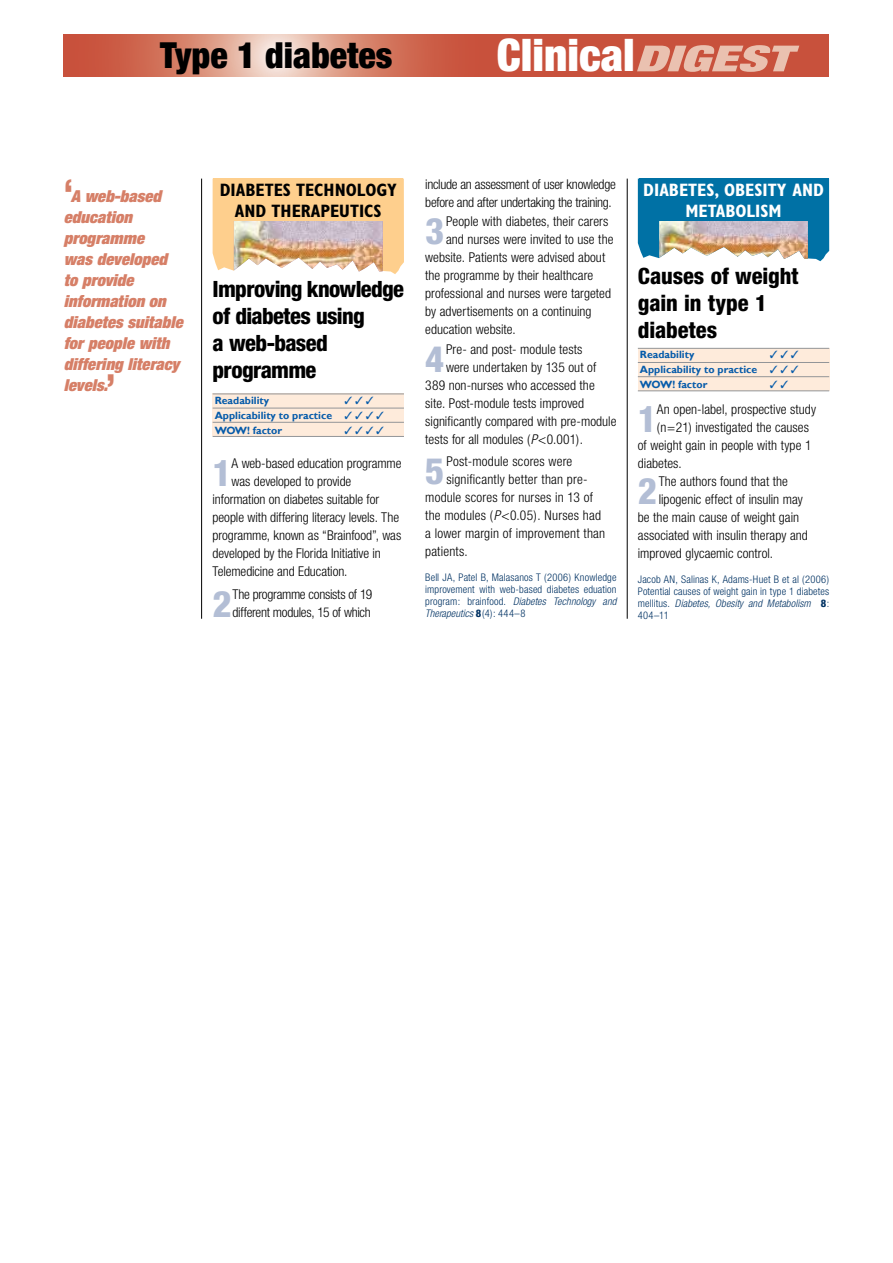
<style>
.page{position:relative;width:893px;height:1263px;background:#fff}
.page>*{position:absolute;margin:0;border:0;box-sizing:border-box;transform-origin:0 0}
.t1{font:900 condensed 45px "Helvetica Neue";color:#fff}
.t2{font:800 condensed 36.6px "Helvetica Neue";color:#b3bed5}
.t3{font:900 condensed 36px "Helvetica Neue";color:#000}
.t4{font:800 condensed 22.5px/27px "Helvetica Neue";letter-spacing:-.025em;color:#000}
.t5{font:800 condensed 22.5px/27px "Helvetica Neue";color:#000}
.t6{font:700 condensed 18px/21px "Gill Sans";color:#000;text-align:center}
.t7{font:700 condensed 18px/21px "Gill Sans";color:#fff;text-align:center}
.t8{font:italic 900 expanded 16.5px/21px "Helvetica Neue";letter-spacing:.005em;color:#d67f67}
.t9{font:300 condensed 13.5px "Helvetica Neue";color:#000}
.t10{font:300 condensed 13.5px/18px "Helvetica Neue";letter-spacing:-.02em;color:#000}
.t11{font:300 condensed 10.5px/12px "Helvetica Neue";letter-spacing:.015em;color:#003263;text-align:justify}
.t12{font:700 10.5px/15px "Gill Sans";color:#065baa}
.t13{font:10.5px "Zapf Dingbats ITC";color:#065baa}
.s1{font-style:italic;font-stretch:expanded;font-size:36px;color:#eac1b0}
.s2{font-weight:800;font-style:normal;font-stretch:condensed;font-size:36px}
.s3{font-style:italic}
.s4{font-weight:800}
</style>
<div class="page">
<div style="left:64px;top:34px;width:765px;height:43px;background:#c8513c"></div>
<svg style="left:115px;top:34px;width:324px;height:43px;background:#dc9581"></svg>
<div style="left:638px;top:348px;width:191px;height:42px;background:#feebdb"></div>
<hr style="left:638px;top:348px;width:191px;height:1px;background:#939598">
<hr style="left:638px;top:362px;width:191px;height:1px;background:#939598">
<hr style="left:638px;top:376px;width:191px;height:1px;background:#939598">
<hr style="left:638px;top:390px;width:191px;height:1px;background:#939598">
<svg style="left:638px;top:179px;width:191px;height:82px"></svg>
<img style="left:659px;top:221px;width:149px;height:38px">
<div style="left:639px;top:179px;width:189px;height:42px;background:#0071a5"></div>
<hr style="left:627px;top:179px;width:1px;height:440px;background:#000">
<hr style="left:201px;top:179px;width:1px;height:440px;background:#000">
<div style="left:213px;top:394px;width:191px;height:42px;background:#feebdb"></div>
<hr style="left:213px;top:394px;width:191px;height:1px;background:#939598">
<hr style="left:213px;top:408px;width:191px;height:1px;background:#939598">
<hr style="left:213px;top:422px;width:191px;height:1px;background:#939598">
<hr style="left:213px;top:436px;width:191px;height:1px;background:#939598">
<svg style="left:213px;top:179px;width:191px;height:95px"></svg>
<img style="left:234px;top:221px;width:149px;height:51px">
<div style="left:214px;top:179px;width:189px;height:42px;background:#fecf8d"></div>
<h3 class="t3" style="left:160px;top:33px;width:234px">Type 1 diabetes</h3>
<h1 class="t1" style="left:497px;top:28px;width:296px">Clinical<span class="s1">DIGEST</span></h1>
<p class="t8" style="left:64px;top:185px;width:120px"><span class="s2">‘</span>A web-based education programme<br>was developed to provide information on diabetes suitable for people with differing literacy levels.<span class="s2">’</span></p>
<h3 class="t6" style="left:220px;top:179px;width:179px">DIABETES TECHNOLOGY<br>AND THERAPEUTICS</h3>
<h3 class="t4" style="left:213px;top:275px;width:193px">Improving knowledge of diabetes using<br>a web-based programme</h3>
<p class="t12" style="left:215px;top:393px;width:56px">Readability</p>
<p class="t13" style="left:345px;top:395px;width:31px">✓✓✓</p>
<p class="t12" style="left:215px;top:408px;width:171px">Applicability to practice ✓ ✓ ✓ ✓<br>WOW! factor</p>
<p class="t13" style="left:345px;top:425px;width:41px">✓✓✓✓</p>
<h2 class="t2" style="left:213px;top:451px;width:21px">1</h2>
<p class="t9" style="left:232px;top:456px;width:171px">A web-based education programme</p>
<p class="t9" style="left:232px;top:474px;width:121px">was developed to provide</p>
<p class="t9" style="left:213px;top:492px;width:168px">information on diabetes suitable for</p>
<p class="t9" style="left:213px;top:510px;width:188px">people with differing literacy levels. The</p>
<p class="t9" style="left:213px;top:528px;width:190px">programme, known as “Brainfood”, was</p>
<p class="t9" style="left:213px;top:546px;width:170px">developed by the Florida Initiative in</p>
<p class="t9" style="left:213px;top:564px;width:136px">Telemedicine and Education.</p>
<h2 class="t2" style="left:213px;top:581px;width:21px">2</h2>
<p class="t10" style="left:233px;top:585px;width:141px">The programme consists of 19 different modules, 15 of which</p>
<p class="t10" style="left:425px;top:175px;width:192px">include an assessment of user knowledge before and after undertaking the training.</p>
<h2 class="t2" style="left:425px;top:208px;width:21px">3</h2>
<p class="t9" style="left:446px;top:213px;width:164px">People with diabetes, their carers</p>
<p class="t9" style="left:446px;top:231px;width:169px">and nurses were invited to use the</p>
<p class="t9" style="left:425px;top:249px;width:182px">website. Patients were advised about</p>
<p class="t9" style="left:425px;top:267px;width:170px">the programme by their healthcare</p>
<p class="t9" style="left:425px;top:285px;width:187px">professional and nurses were targeted</p>
<p class="t9" style="left:425px;top:303px;width:168px">by advertisements on a continuing</p>
<p class="t9" style="left:425px;top:321px;width:92px">education website.</p>
<h2 class="t2" style="left:425px;top:336px;width:21px">4</h2>
<p class="t9" style="left:446px;top:341px;width:138px">Pre- and post- module tests</p>
<p class="t9" style="left:446px;top:359px;width:152px">were undertaken by 135 out of</p>
<p class="t9" style="left:425px;top:377px;width:171px">389 non-nurses who accessed the</p>
<p class="t9" style="left:425px;top:395px;width:160px">site. Post-module tests improved</p>
<p class="t9" style="left:425px;top:413px;width:193px">significantly compared with pre-module</p>
<p class="t9" style="left:425px;top:431px;width:159px">tests for all modules (<span class="s3">P</span>&lt;0.001).</p>
<h2 class="t2" style="left:425px;top:448px;width:21px">5</h2>
<p class="t9" style="left:446px;top:453px;width:127px">Post-module scores were</p>
<p class="t9" style="left:446px;top:471px;width:143px">significantly better than pre-</p>
<p class="t9" style="left:425px;top:489px;width:169px">module scores for nurses in 13 of</p>
<p class="t9" style="left:425px;top:507px;width:177px">the modules (<span class="s3">P</span>&lt;0.05). Nurses had</p>
<p class="t9" style="left:425px;top:525px;width:181px">a lower margin of improvement than</p>
<p class="t9" style="left:425px;top:543px;width:44px">patients.</p>
<p class="t11" style="left:425px;top:571px;width:193px">Bell JA, Patel B, Malasanos T (2006) Knowledge improvement with web-based diabetes eduation program: brainfood. <span class="s3">Diabetes Technology and Therapeutics</span> <span class="s4">8</span>(4): 444–8</p>
<h3 class="t7" style="left:643px;top:179px;width:182px">DIABETES, OBESITY AND<br>METABOLISM</h3>
<h3 class="t5" style="left:638px;top:262px;width:162px">Causes of weight gain in type 1 diabetes</h3>
<p class="t12" style="left:640px;top:347px;width:56px">Readability</p>
<p class="t13" style="left:770px;top:350px;width:31px">✓✓✓</p>
<p class="t12" style="left:640px;top:362px;width:160px">Applicability to practice ✓ ✓ ✓<br>WOW! factor</p>
<h2 class="t2" style="left:638px;top:396px;width:21px">1</h2>
<p class="t9" style="left:657px;top:401px;width:161px">An open-label, prospective study</p>
<p class="t9" style="left:657px;top:419px;width:154px">(n=21) investigated the causes</p>
<p class="t9" style="left:638px;top:437px;width:175px">of weight gain in people with type 1</p>
<p class="t9" style="left:638px;top:455px;width:45px">diabetes.</p>
<h2 class="t2" style="left:638px;top:468px;width:21px">2</h2>
<p class="t9" style="left:659px;top:473px;width:131px">The authors found that the</p>
<p class="t9" style="left:659px;top:491px;width:146px">lipogenic effect of insulin may</p>
<p class="t9" style="left:638px;top:509px;width:163px">be the main cause of weight gain</p>
<p class="t9" style="left:638px;top:527px;width:171px">associated with insulin therapy and</p>
<p class="t9" style="left:638px;top:545px;width:137px">improved glycaemic control.</p>
<p class="t11" style="left:638px;top:573px;width:193px">Jacob AN, Salinas K, Adams-Huet B et al (2006)<br>Potential causes of weight gain in type 1 diabetes mellitus. <span class="s3">Diabetes, Obesity and Metabolism</span> <span class="s4">8</span>:<br>404–11</p>
</div>
